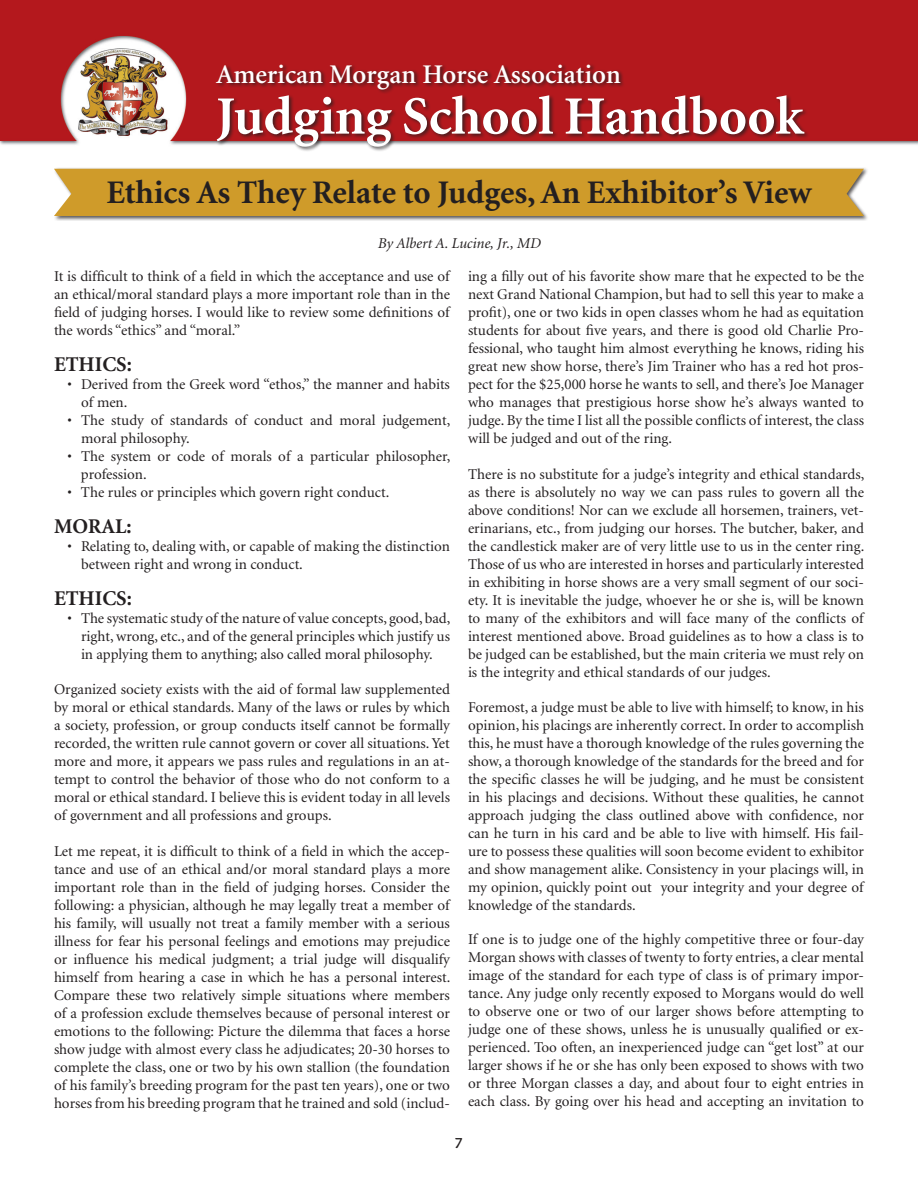
<style>
.page{position:relative;width:918px;height:1188px;background:#fff}
.page>*{position:absolute;margin:0;border:0;box-sizing:border-box;transform-origin:0 0}
.t1{font:700 54px "Minion";color:#fff}
.t2{font:700 33px "Minion";color:#231f20}
.t3{font:600 27px "Minion";color:#fff}
.t4{font:700 21px "Minion";color:#231f20}
.t5{font:15px/18px "Minion";color:#231f20;text-align:justify}
.t6{font:italic 15px "Minion";color:#231f20}
.t7{font:700 15px "Overlock";color:#231f20}
</style>
<div class="page">
<img style="left:0;top:0;width:918px;height:145px">
<div style="left:215px;top:63px;width:595px;height:89px;background:#231f20;opacity:.75"></div>
<div style="left:53px;top:167px;width:816px;height:54px;background:#231f20;opacity:.75"></div>
<div style="left:54px;top:169px;width:810px;height:47px;background:#cf9b2a"></div>
<h3 class="t3" style="left:216px;top:60px;width:406px">American Morgan Horse Association</h3>
<h1 class="t1" style="left:216px;top:89px;width:589px">Judging School Handbook</h1>
<h2 class="t2" style="left:107px;top:176px;width:706px">Ethics As They Relate to Judges, An Exhibitor’s View</h2>
<p class="t6" style="left:378px;top:236px;width:164px">By Albert A. Lucine, Jr., MD</p>
<p class="t5" style="left:54px;top:268px;width:397px">It is difficult to think of a field in which the acceptance and use of an ethical/moral standard plays a more important role than in the field of judging horses. I would like to review some definitions of the words “ethics” and “moral.”</p>
<h3 class="t4" style="left:54px;top:354px;width:79px">ETHICS:</h3>
<p class="t5" style="left:81px;top:376px;width:370px;text-indent:-14px">• Derived from the Greek word “ethos,” the manner and habits of men.</p>
<p class="t5" style="left:81px;top:412px;width:371px;text-indent:-14px">• The study of standards of conduct and moral judgement, moral philosophy.</p>
<p class="t5" style="left:81px;top:448px;width:371px;text-indent:-13px">• The system or code of morals of a particular philosopher, profession.</p>
<p class="t5" style="left:67px;top:484px;width:323px">• The rules or principles which govern right conduct.</p>
<h3 class="t4" style="left:54px;top:516px;width:79px">MORAL:</h3>
<p class="t5" style="left:81px;top:538px;width:371px;text-indent:-14px">• Relating to, dealing with, or capable of making the distinction between right and wrong in conduct.</p>
<h3 class="t4" style="left:54px;top:588px;width:79px">ETHICS:</h3>
<p class="t5" style="left:81px;top:610px;width:371px;text-indent:-14px">• The systematic study of the nature of value concepts, good, bad, right, wrong, etc., and of the general principles which justify us in applying them to anything; also called moral philosophy.</p>
<p class="t5" style="left:54px;top:681px;width:398px">Organized society exists with the aid of formal law supplemented by moral or ethical standards. Many of the laws or rules by which a society, profession, or group conducts itself cannot be formally recorded, the written rule cannot govern or cover all situations. Yet more and more, it appears we pass rules and regulations in an at&shy;tempt to control the behavior of those who do not conform to a moral or ethical standard. I believe this is evident today in all levels of government and all professions and groups.</p>
<p class="t5" style="left:54px;top:843px;width:398px">Let me repeat, it is difficult to think of a field in which the accep&shy;tance and use of an ethical and/or moral standard plays a more important role than in the field of judging horses. Consider the following: a physician, although he may legally treat a member of his family, will usually not treat a family member with a serious illness for fear his personal feelings and emotions may prejudice or influence his medical judgment; a trial judge will disqualify himself from hearing a case in which he has a personal interest.<br>Compare these two relatively simple situations where members of a profession exclude themselves because of personal interest or emotions to the following: Picture the dilemma that faces a horse show judge with almost every class he adjudicates; 20-30 horses to complete the class, one or two by his own stallion (the foundation of his family’s breeding program for the past ten years), one or two horses from his breeding program that he trained and sold (includ-</p>
<p class="t5" style="left:468px;top:268px;width:398px">ing a filly out of his favorite show mare that he expected to be the next Grand National Champion, but had to sell this year to make a profit), one or two kids in open classes whom he had as equitation students for about five years, and there is good old Charlie Pro&shy;fessional, who taught him almost everything he knows, riding his great new show horse, there’s Jim Trainer who has a red hot pros&shy;pect for the $25,000 horse he wants to sell, and there’s Joe Manager who manages that prestigious horse show he’s always wanted to judge. By the time I list all the possible conflicts of interest, the class will be judged and out of the ring.</p>
<p class="t5" style="left:468px;top:466px;width:398px">There is no substitute for a judge’s integrity and ethical standards, as there is absolutely no way we can pass rules to govern all the above conditions! Nor can we exclude all horsemen, trainers, vet&shy;erinarians, etc., from judging our horses. The butcher, baker, and the candlestick maker are of very little use to us in the center ring.<br>Those of us who are interested in horses and particularly interested in exhibiting in horse shows are a very small segment of our soci&shy;ety. It is inevitable the judge, whoever he or she is, will be known to many of the exhibitors and will face many of the conflicts of interest mentioned above. Broad guidelines as to how a class is to be judged can be established, but the main criteria we must rely on is the integrity and ethical standards of our judges.</p>
<p class="t5" style="left:468px;top:699px;width:398px">Foremost, a judge must be able to live with himself; to know, in his opinion, his placings are inherently correct. In order to accomplish this, he must have a thorough knowledge of the rules governing the show, a thorough knowledge of the standards for the breed and for the specific classes he will be judging, and he must be consistent in his placings and decisions. Without these qualities, he cannot approach judging the class outlined above with confidence, nor can he turn in his card and be able to live with himself. His fail&shy;ure to possess these qualities will soon become evident to exhibitor and show management alike. Consistency in your placings will, in my opinion, quickly point out your integrity and your degree of knowledge of the standards.</p>
<p class="t5" style="left:468px;top:931px;width:398px">If one is to judge one of the highly competitive three or four-day Morgan shows with classes of twenty to forty entries, a clear mental image of the standard for each type of class is of primary impor&shy;tance. Any judge only recently exposed to Morgans would do well to observe one or two of our larger shows before attempting to judge one of these shows, unless he is unusually qualified or ex&shy;perienced. Too often, an inexperienced judge can “get lost” at our larger shows if he or she has only been exposed to shows with two or three Morgan classes a day, and about four to eight entries in each class. By going over his head and accepting an invitation to</p>
<p class="t7" style="left:455px;top:1135px;width:10px">7</p>
</div>
